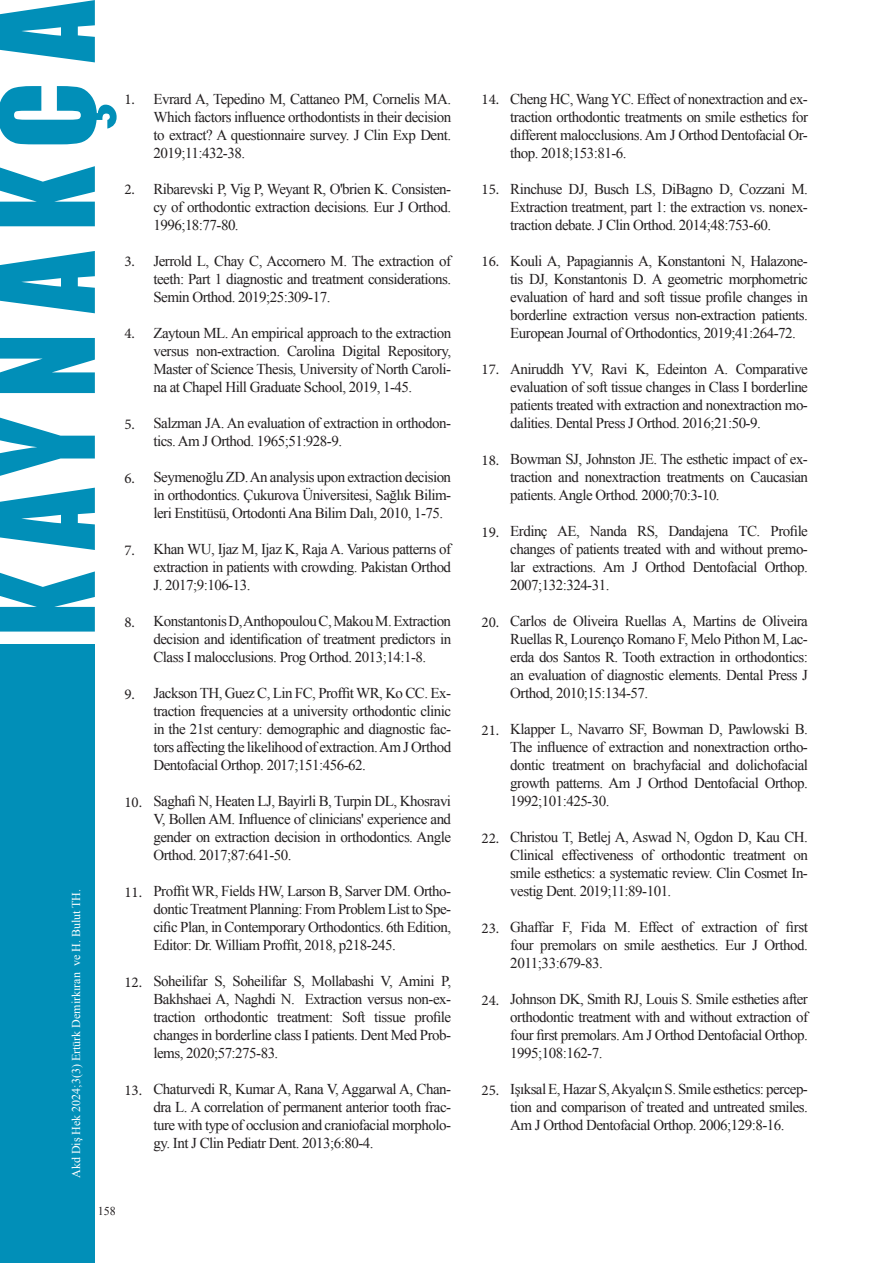
<style>
.page{position:relative;width:893px;height:1263px;background:#fff}
.page>*{position:absolute;margin:0;border:0;box-sizing:border-box;transform-origin:0 0}
.t1{font:120px "Impact";letter-spacing:.16em;color:#018fb8}
.t2{font:15px/18px "Times New Roman";letter-spacing:-.035em;color:#231f20;text-align:justify}
.t3{font:15px "Minion Pro";color:#231f20}
.t4{font:12px "Times New Roman";color:#fff}
.t5{font:12px "Times New Roman";color:#231f20}
</style>
<div class="page">
<div style="left:0;top:644px;width:95px;height:619px;background:#018fb8"></div>
<h1 class="t1" style="left:-45px;top:636px;width:638px;rotate:-90deg">KAYNAKÇA</h1>
<p class="t3" style="left:124px;top:90px;width:12px">1.</p>
<p class="t3" style="left:124px;top:180px;width:12px">2.</p>
<p class="t3" style="left:124px;top:252px;width:12px">3.</p>
<p class="t3" style="left:124px;top:324px;width:12px">4.</p>
<p class="t3" style="left:124px;top:414px;width:12px">5.</p>
<p class="t3" style="left:124px;top:468px;width:12px">6.</p>
<p class="t3" style="left:124px;top:540px;width:12px">7.</p>
<p class="t3" style="left:124px;top:612px;width:12px">8.</p>
<p class="t3" style="left:124px;top:684px;width:12px">9.</p>
<p class="t3" style="left:124px;top:792px;width:19px">10.</p>
<p class="t4" style="left:68px;top:1178px;width:291px;rotate:-90deg">Akd Diş Hek 2024;3(3) Ertürk Demirkıran ve H. Bulut TH.</p>
<p class="t3" style="left:124px;top:882px;width:19px">11.</p>
<p class="t3" style="left:124px;top:972px;width:19px">12.</p>
<p class="t3" style="left:124px;top:1080px;width:19px">13.</p>
<p class="t5" style="left:98px;top:1203px;width:19px">158</p>
<p class="t2" style="left:153px;top:90px;width:299px">Evrard A, Tepedino M, Cattaneo PM, Cornelis MA.<br>Which factors influence orthodontists in their decision to extract? A questionnaire survey. J Clin Exp Dent.<br>2019;11:432-38.</p>
<p class="t2" style="left:153px;top:180px;width:299px">Ribarevski P, Vig P, Weyant R, O'brien K. Consisten&shy;cy of orthodontic extraction decisions. Eur J Orthod.<br>1996;18:77-80.</p>
<p class="t2" style="left:153px;top:252px;width:299px">Jerrold L, Chay C, Accornero M. The extraction of teeth: Part 1 diagnostic and treatment considerations.<br>Semin Orthod. 2019;25:309-17.</p>
<p class="t2" style="left:153px;top:324px;width:299px">Zaytoun ML. An empirical approach to the extraction versus non-extraction. Carolina Digital Repository, Master of Science Thesis, University of North Caroli&shy;na at Chapel Hill Graduate School, 2019, 1-45.</p>
<p class="t2" style="left:153px;top:414px;width:299px">Salzman JA. An evaluation of extraction in orthodon&shy;tics. Am J Orthod. 1965;51:928-9.</p>
<p class="t2" style="left:153px;top:468px;width:299px">Seymenoğlu ZD. An analysis upon extraction decision in orthodontics. Çukurova Üniversitesi, Sağlık Bilim&shy;leri Enstitüsü, Ortodonti Ana Bilim Dalı, 2010, 1-75.</p>
<p class="t2" style="left:153px;top:540px;width:299px">Khan WU, Ijaz M, Ijaz K, Raja A. Various patterns of extraction in patients with crowding. Pakistan Orthod J. 2017;9:106-13.</p>
<p class="t2" style="left:153px;top:612px;width:299px">Konstantonis D, Anthopoulou C, Makou M. Extraction decision and identification of treatment predictors in Class I malocclusions. Prog Orthod. 2013;14:1-8.</p>
<p class="t2" style="left:153px;top:684px;width:299px">Jackson TH, Guez C, Lin FC, Proffit WR, Ko CC. Ex&shy;traction frequencies at a university orthodontic clinic in the 21st century: demographic and diagnostic fac&shy;tors affecting the likelihood of extraction. Am J Orthod Dentofacial Orthop. 2017;151:456-62.</p>
<p class="t2" style="left:153px;top:792px;width:299px">Saghafi N, Heaten LJ, Bayirli B, Turpin DL, Khosravi V, Bollen AM. Influence of clinicians' experience and gender on extraction decision in orthodontics. Angle Orthod. 2017;87:641-50.</p>
<p class="t2" style="left:153px;top:882px;width:299px">Proffit WR, Fields HW, Larson B, Sarver DM. Ortho&shy;dontic Treatment Planning: From Problem List to Spe&shy;cific Plan, in Contemporary Orthodontics. 6th Edition, Editor: Dr. William Proffit, 2018, p218-245.</p>
<p class="t2" style="left:153px;top:972px;width:299px">Soheilifar S, Soheilifar S, Mollabashi V, Amini P, Bakhshaei A, Naghdi N. Extraction versus non-ex&shy;traction orthodontic treatment: Soft tissue profile changes in borderline class I patients. Dent Med Prob&shy;lems, 2020;57:275-83.</p>
<p class="t2" style="left:153px;top:1080px;width:299px">Chaturvedi R, Kumar A, Rana V, Aggarwal A, Chan&shy;dra L. A correlation of permanent anterior tooth frac&shy;ture with type of occlusion and craniofacial morpholo&shy;gy. Int J Clin Pediatr Dent. 2013;6:80-4.</p>
<p class="t3" style="left:481px;top:90px;width:19px">14.</p>
<p class="t3" style="left:481px;top:180px;width:19px">15.</p>
<p class="t3" style="left:481px;top:252px;width:19px">16.</p>
<p class="t3" style="left:481px;top:360px;width:19px">17.</p>
<p class="t3" style="left:481px;top:450px;width:19px">18.</p>
<p class="t3" style="left:481px;top:522px;width:19px">19.</p>
<p class="t3" style="left:481px;top:612px;width:19px">20.</p>
<p class="t3" style="left:481px;top:720px;width:19px">21.</p>
<p class="t3" style="left:481px;top:828px;width:19px">22.</p>
<p class="t3" style="left:481px;top:918px;width:19px">23.</p>
<p class="t3" style="left:481px;top:990px;width:19px">24.</p>
<p class="t3" style="left:481px;top:1080px;width:19px">25.</p>
<p class="t2" style="left:510px;top:90px;width:299px">Cheng HC, Wang YC. Effect of nonextraction and ex&shy;traction orthodontic treatments on smile esthetics for different malocclusions. Am J Orthod Dentofacial Or&shy;thop. 2018;153:81-6.</p>
<p class="t2" style="left:510px;top:180px;width:299px">Rinchuse DJ, Busch LS, DiBagno D, Cozzani M.<br>Extraction treatment, part 1: the extraction vs. nonex&shy;traction debate. J Clin Orthod. 2014;48:753-60.</p>
<p class="t2" style="left:510px;top:252px;width:299px">Kouli A, Papagiannis A, Konstantoni N, Halazone&shy;tis DJ, Konstantonis D. A geometric morphometric evaluation of hard and soft tissue profile changes in borderline extraction versus non-extraction patients.<br>European Journal of Orthodontics, 2019;41:264-72.</p>
<p class="t2" style="left:510px;top:360px;width:299px">Aniruddh YV, Ravi K, Edeinton A. Comparative evaluation of soft tissue changes in Class I borderline patients treated with extraction and nonextraction mo&shy;dalities. Dental Press J Orthod. 2016;21:50-9.</p>
<p class="t2" style="left:510px;top:450px;width:299px">Bowman SJ, Johnston JE. The esthetic impact of ex&shy;traction and nonextraction treatments on Caucasian patients. Angle Orthod. 2000;70:3-10.</p>
<p class="t2" style="left:510px;top:522px;width:299px">Erdinç AE, Nanda RS, Dandajena TC. Profile changes of patients treated with and without premo&shy;lar extractions. Am J Orthod Dentofacial Orthop.<br>2007;132:324-31.</p>
<p class="t2" style="left:510px;top:612px;width:299px">Carlos de Oliveira Ruellas A, Martins de Oliveira Ruellas R, Lourenço Romano F, Melo Pithon M, Lac&shy;erda dos Santos R. Tooth extraction in orthodontics: an evaluation of diagnostic elements. Dental Press J Orthod, 2010;15:134-57.</p>
<p class="t2" style="left:510px;top:720px;width:299px">Klapper L, Navarro SF, Bowman D, Pawlowski B.<br>The influence of extraction and nonextraction ortho&shy;dontic treatment on brachyfacial and dolichofacial growth patterns. Am J Orthod Dentofacial Orthop.<br>1992;101:425-30.</p>
<p class="t2" style="left:510px;top:828px;width:299px">Christou T, Betlej A, Aswad N, Ogdon D, Kau CH.<br>Clinical effectiveness of orthodontic treatment on smile esthetics: a systematic review. Clin Cosmet In&shy;vestig Dent. 2019;11:89-101.</p>
<p class="t2" style="left:510px;top:918px;width:299px">Ghaffar F, Fida M. Effect of extraction of first four premolars on smile aesthetics. Eur J Orthod.<br>2011;33:679-83.</p>
<p class="t2" style="left:510px;top:990px;width:299px">Johnson DK, Smith RJ, Louis S. Smile estheties after orthodontic treatment with and without extraction of four first premolars. Am J Orthod Dentofacial Orthop.<br>1995;108:162-7.</p>
<p class="t2" style="left:510px;top:1080px;width:299px">Işıksal E, Hazar S, Akyalçın S. Smile esthetics: percep&shy;tion and comparison of treated and untreated smiles.<br>Am J Orthod Dentofacial Orthop. 2006;129:8-16.</p>
</div>
